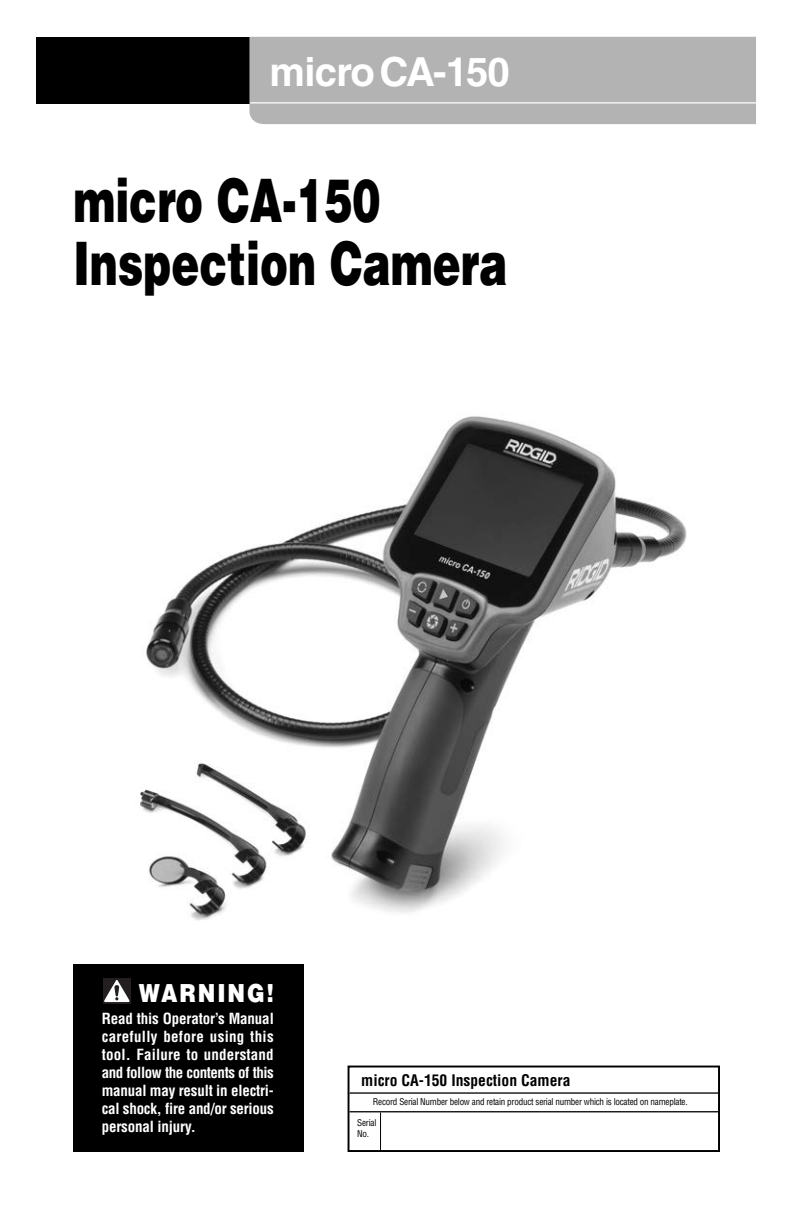
<style>
.page{position:relative;width:792px;height:1224px;background:#fff}
.page>*{position:absolute;margin:0;border:0;box-sizing:border-box;transform-origin:0 0}
.t1{font:900 60px/63px "Helvetica LT Std";color:#000;scale:.7 1}
.t2{font:700 40px "Helvetica LT Std";letter-spacing:-.015em;color:#fff}
.t3{font:900 25px "Helvetica LT Std";letter-spacing:.09em;color:#fff;scale:.85 1}
.t4{font:700 condensed 15.6px "Helvetica LT Std";color:#000}
.t5{font:700 condensed 15px/18px "Helvetica LT Std";letter-spacing:-.015em;color:#fff;text-align:justify}
.t6{font:condensed 9.2px/11.8px "Helvetica LT Std";letter-spacing:-.025em;color:#000}
</style>
<div class="page">
<div style="left:36px;top:37px;width:221px;height:67px;background:#000"></div>
<div style="left:249px;top:37px;width:507px;height:87px;background:#b3b3b3"></div>
<hr style="left:250px;top:102px;width:507px;height:1px;background:#fff">
<img style="left:140px;top:416px;width:547px;height:504px">
<div style="left:348px;top:1066px;width:372px;height:86px;border:2px solid #000"></div>
<hr style="left:350px;top:1092px;width:368px;height:2px;background:#000">
<hr style="left:350px;top:1111px;width:368px;height:1px;background:#000">
<hr style="left:380px;top:1113px;width:1px;height:38px;background:#000">
<div style="left:74px;top:964px;width:230px;height:188px;background:#000"></div>
<div style="left:103px;top:979px;width:28px;height:24px;background:#231f20"></div>
<svg style="left:104px;top:980px;width:26px;height:22px"></svg>
<h2 class="t2" style="left:270px;top:57px;width:242px">microCA-150</h2>
<h1 class="t1" style="left:73px;top:175px;width:622px">micro CA-150<br>Inspection Camera</h1>
<h3 class="t3" style="left:139px;top:984px;width:160px">WARNING!</h3>
<p class="t5" style="left:102px;top:1011px;width:174px">Read this Operator’s Man ual carefully before using this tool. Failure to understand and follow the contents of this manual may result in electri&shy;cal shock, fire and/or serious person al injury.</p>
<p class="t4" style="left:361px;top:1074px;width:211px">micro CA-150 Inspection Camera</p>
<p class="t6" style="left:373px;top:1097px;width:316px">Record Serial Number below and retain product serial number which is located on nameplate.</p>
<p class="t6" style="left:357px;top:1117px;width:21px">Serial<br>No.</p>
</div>
